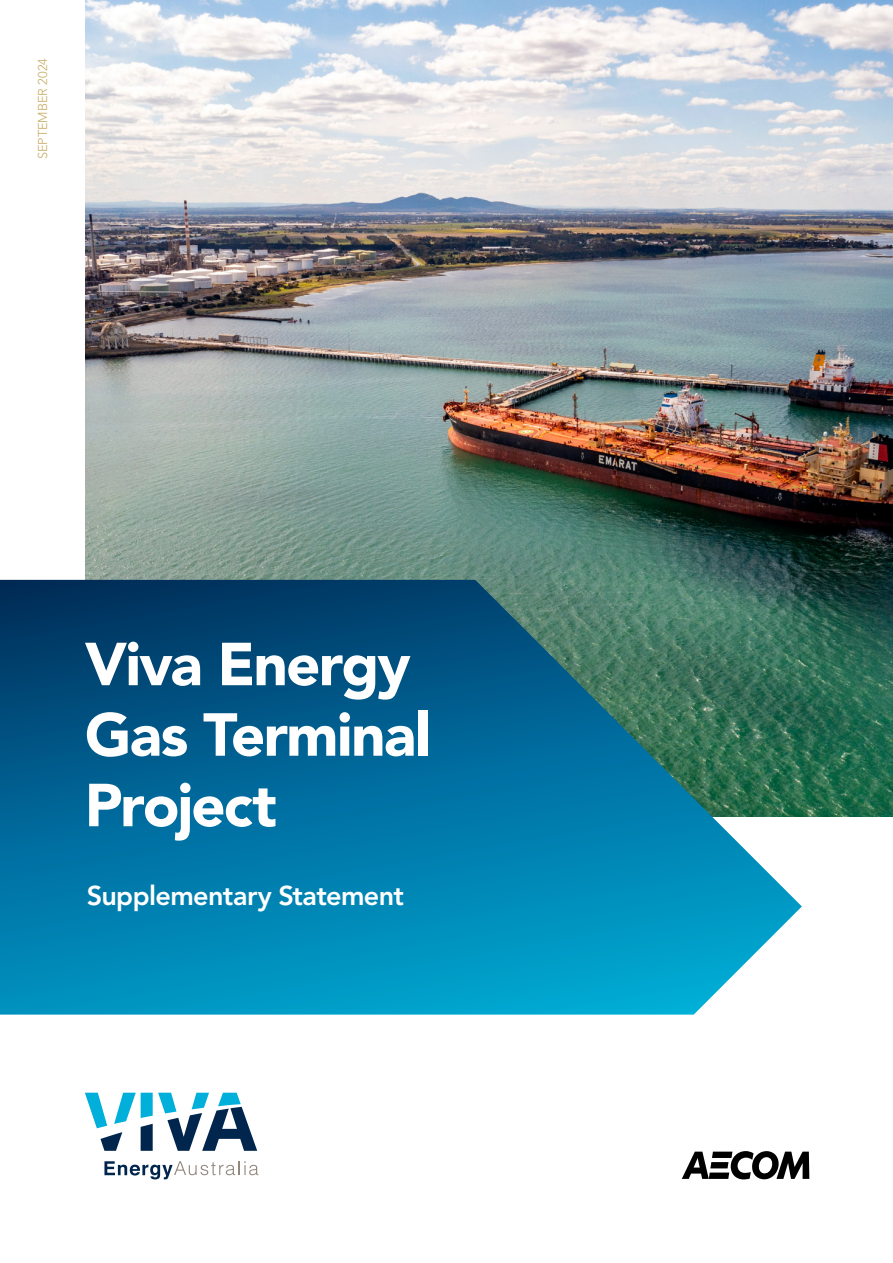
<style>
.page{position:relative;width:893px;height:1263px;background:#fff}
.page>*{position:absolute;margin:0;border:0;box-sizing:border-box;transform-origin:0 0}
.Paragraph_Style_2{font:900 60px/70.5px "Avenir LT Std";letter-spacing:-.03em;color:#fff}
.Paragraph_Style_2-2{font:800 27px "Avenir LT Std";letter-spacing:-.025em;color:#fff}
.Paragraph_Style_3{font:300 12.75px "Avenir LT Std";color:#c7ac64}
</style>
<div class="page">
<img style="left:85px;top:0;width:808px;height:816px">
<svg style="left:104px;top:1161px;width:154px;height:18px"></svg>
<svg style="left:85px;top:1093px;width:172px;height:58px"></svg>
<svg style="left:0;top:580px;width:802px;height:434px;background:#107699"></svg>
<svg style="left:682px;top:1151px;width:127px;height:29px"></svg>
<p class="Paragraph_Style_3" style="left:35px;top:159px;width:103px;rotate:-90deg">SEPTEMBER 2024</p>
<p class="Paragraph_Style_2" style="left:85px;top:629px;width:347px">Viva Energy<br>Gas Terminal<br>Project</p>
<p class="Paragraph_Style_2-2" style="left:87px;top:879px;width:319px">Supplementary Statement</p>
</div>
